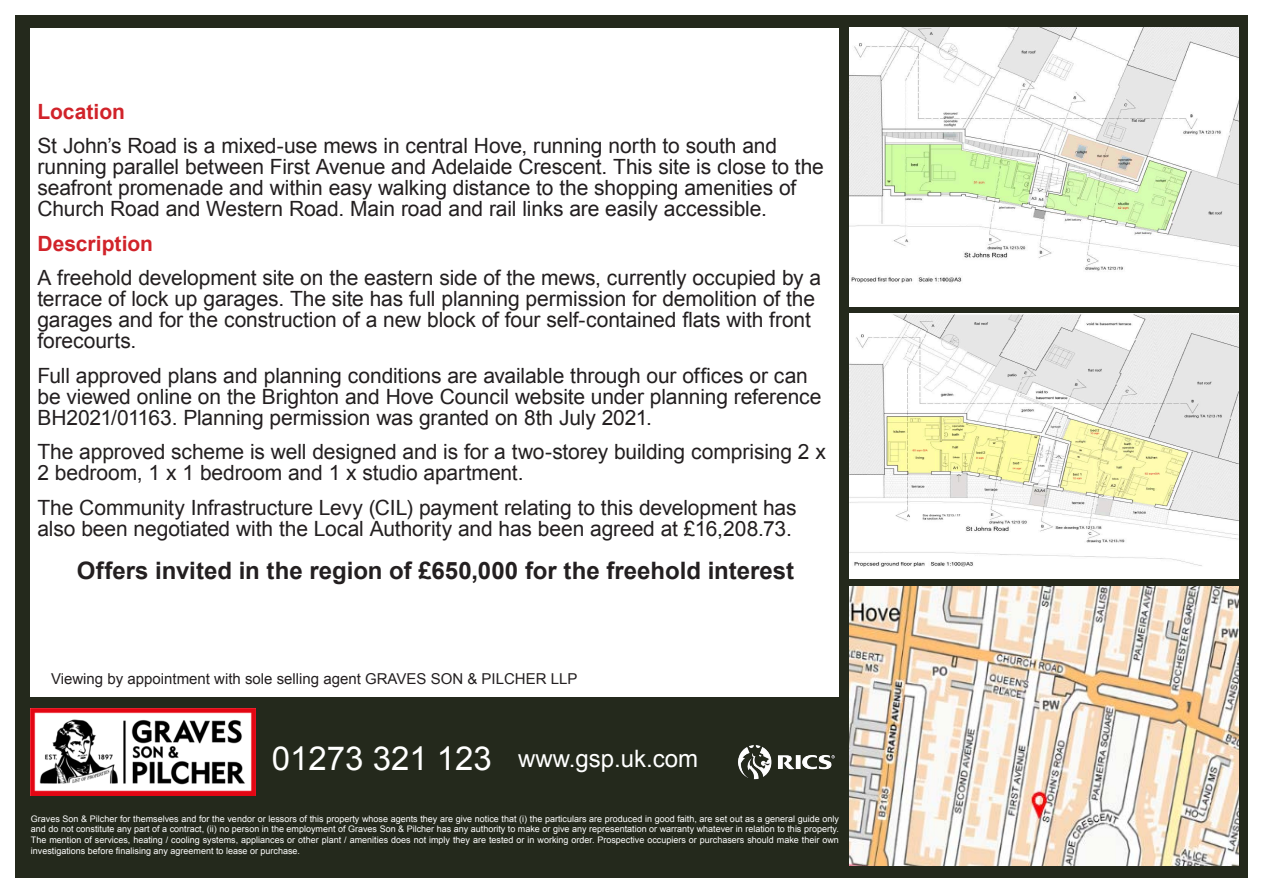
<style>
.page{position:relative;width:1263px;height:893px;background:#fff}
.page>*{position:absolute;margin:0;border:0;box-sizing:border-box;transform-origin:0 0}
.t1{font:33px "Arial";color:#fff}
.Red_Header{font:700 24px "Arial";color:#231f20}
.t2{font:24px "Arial";color:#fff}
.Red_Header-2{font:21px/21px "Arial";letter-spacing:-.005em;color:#231f20}
.Red_Header-3{font:700 21px "Arial";color:#d1232a}
.t3{font:15px "Arial";color:#231f20}
.t4{font:9px/10.8px "Arial";color:#fff;text-align:justify}
</style>
<div class="page">
<div style="left:8px;top:8px;width:1247px;height:877px;background:#24291c"></div>
<div style="left:0;top:0;width:1263px;height:893px;border:15px solid #fff"></div>
<img style="left:738px;top:745px;width:97px;height:35px">
<img style="left:31px;top:708px;width:225px;height:88px">
<div style="left:31px;top:660px;width:808px;height:37px;background:#fff"></div>
<div style="left:31px;top:28px;width:808px;height:632px;background:#fff"></div>
<img style="left:850px;top:586px;width:388px;height:279px">
<img style="left:850px;top:314px;width:388px;height:264px">
<img style="left:850px;top:28px;width:388px;height:279px">
<p class="Red_Header-3" style="left:37px;top:97px;width:89px">Location</p>
<p class="Red_Header-2" style="left:37px;top:136px;width:788px">St John’s Road is a mixed-use mews in central Hove, running north to south and running parallel between First Avenue and Adelaide Crescent. This site is close to the seafront promenade and within easy walking distance to the shopping amenities of Church Road and Western Road. Main road and rail links are easily accessible.</p>
<p class="Red_Header-3" style="left:37px;top:229px;width:117px">Description</p>
<p class="Red_Header-2" style="left:37px;top:268px;width:785px">A freehold development site on the eastern side of the mews, currently occupied by a terrace of lock up garages. The site has full planning permission for demolition of the garages and for the construction of a new block of four self-contained flats with front forecourts.</p>
<p class="Red_Header-2" style="left:37px;top:365px;width:786px">Full approved plans and planning conditions are available through our offices or can be viewed online on the Brighton and Hove Council website under planning reference<br>BH2021/01163. Planning permission was granted on 8th July 2021.</p>
<p class="Red_Header-2" style="left:37px;top:442px;width:790px">The approved scheme is well designed and is for a two-storey building comprising 2 x<br>2 bedroom, 1 x 1 bedroom and 1 x studio apartment.</p>
<p class="Red_Header-2" style="left:37px;top:497px;width:761px">The Community Infrastructure Levy (CIL) payment relating to this development has also been negotiated with the Local Authority and has been agreed at £16,208.73.</p>
<p class="Red_Header" style="left:77px;top:555px;width:719px">Offers invited in the region of £650,000 for the freehold interest</p>
<p class="t3" style="left:51px;top:669px;width:528px">Viewing by appointment with sole selling agent GRAVES SON &amp; PILCHER LLP</p>
<p class="t1" style="left:272px;top:737px;width:222px">01273 321 123</p>
<p class="t2" style="left:518px;top:742px;width:182px">www.gsp.uk.com</p>
<p class="t4" style="left:31px;top:813px;width:809px">Graves Son &amp; Pilcher for themselves and for the vendor or lessors of this property whose agents they are give notice that (i) the particulars are produced in good faith, are set out as a general guide only and do not constitute any part of a contract, (ii) no person in the employment of Graves Son &amp; Pilcher has any authority to make or give any representation or warranty whatever in relation to this property.<br>The mention of services, heating / cooling systems, appliances or other plant / amenities does not imply they are tested or in working order. Prospective occupiers or purchasers should make their own investigations before finalising any agreement to lease or purchase.</p>
</div>
